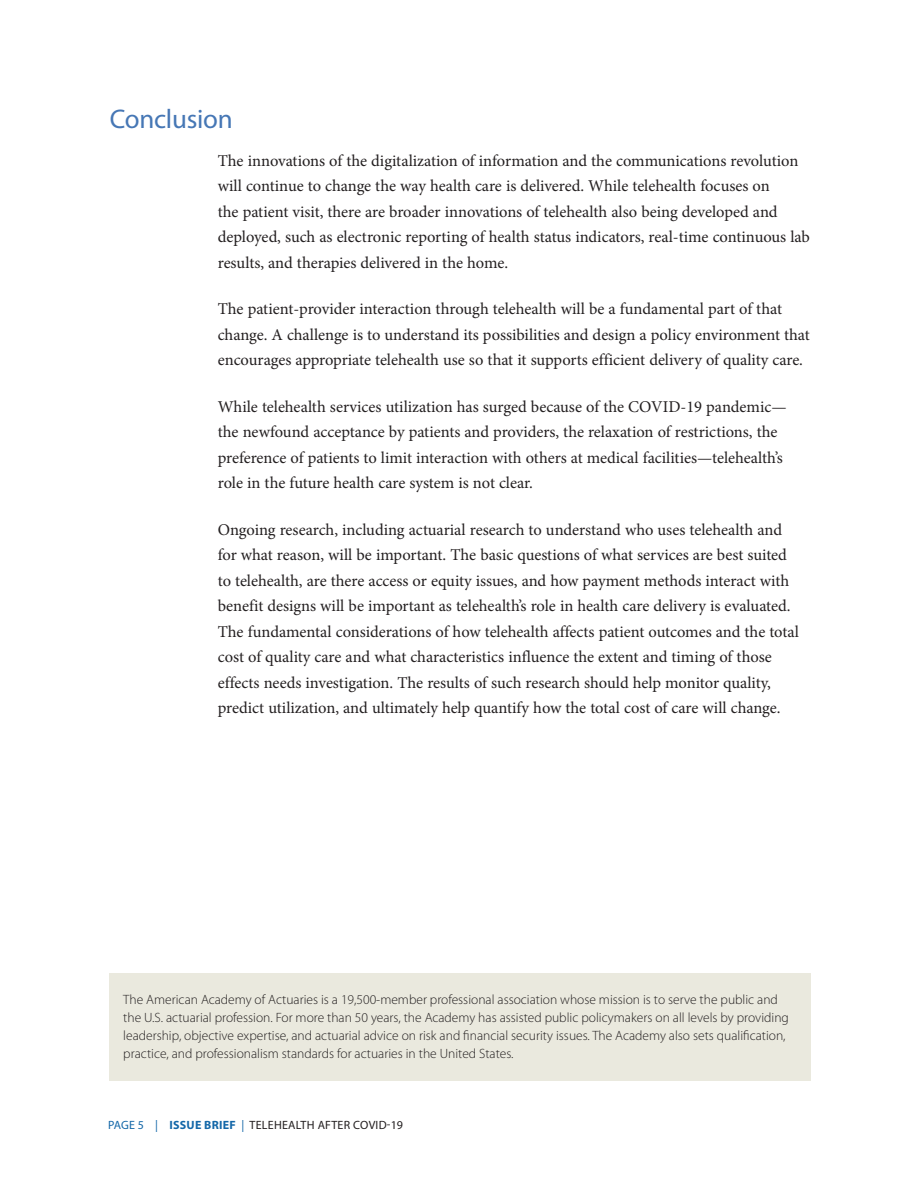
<style>
.page{position:relative;width:918px;height:1188px;background:#fff}
.page>*{position:absolute;margin:0;border:0;box-sizing:border-box;transform-origin:0 0}
.Sub_1_Blueheads{font:27px "Myriad Pro";letter-spacing:-.01em;color:#4677b5}
.text{font:16.5px/25.5px "Minion Pro";color:#231f20}
.t1{font:300 13.5px/18px "Myriad Pro";color:#231f20}
.t2{font:12px "Myriad Pro";letter-spacing:.02em;color:#231f20}
.s1{color:#1367a8}
.s2{font-weight:700;color:#1367a8}
</style>
<div class="page">
<div style="left:110px;top:974px;width:701px;height:108px;background:#eae9de"></div>
<p class="Sub_1_Blueheads" style="left:110px;top:103px;width:124px">Conclusion</p>
<p class="text" style="left:218px;top:148px;width:594px">The innovations of the digitalization of information and the communications revolution will continue to change the way health care is delivered. While telehealth focuses on<br>the patient visit, there are broader innovations of telehealth also being developed and deployed, such as electronic reporting of health status indicators, real-time continuous lab results, and therapies delivered in the home.</p>
<p class="text" style="left:218px;top:296px;width:594px">The patient-provider interaction through telehealth will be a fundamental part of that change. A challenge is to understand its possibilities and design a policy environment that encourages appropriate telehealth use so that it supports efficient delivery of quality care.</p>
<p class="text" style="left:218px;top:394px;width:570px">While telehealth services utilization has surged because of the COVID-19 pandemic— the newfound acceptance by patients and providers, the relaxation of restrictions, the preference of patients to limit interaction with others at medical facilities—telehealth’s role in the future health care system is not clear.</p>
<p class="text" style="left:218px;top:517px;width:583px">Ongoing research, including actuarial research to understand who uses telehealth and for what reason, will be important. The basic questions of what services are best suited to telehealth, are there access or equity issues, and how payment methods interact with benefit designs will be important as telehealth’s role in health care delivery is evaluated.<br>The fundamental considerations of how telehealth affects patient outcomes and the total cost of quality care and what characteristics influence the extent and timing of those effects needs investigation. The results of such research should help monitor quality, predict utilization, and ultimately help quantify how the total cost of care will change.</p>
<p class="t1" style="left:123px;top:991px;width:667px">The American Academy of Actuaries is a 19,500-member professional association whose mission is to serve the public and the U.S. actuarial profession. For more than 50 years, the Academy has assisted public policymakers on all levels by providing leadership, objective expertise, and actuarial advice on risk and financial security issues. The Academy also sets qualification, practice, and professionalism standards for actuaries in the United States.</p>
<p class="t2" style="left:108px;top:1118px;width:296px"><span class="s1">PAGE 5 |</span> <span class="s2">ISSUE BRIEF</span> <span class="s1">|</span> TELEHEALTH AFTER COVID-19</p>
</div>
